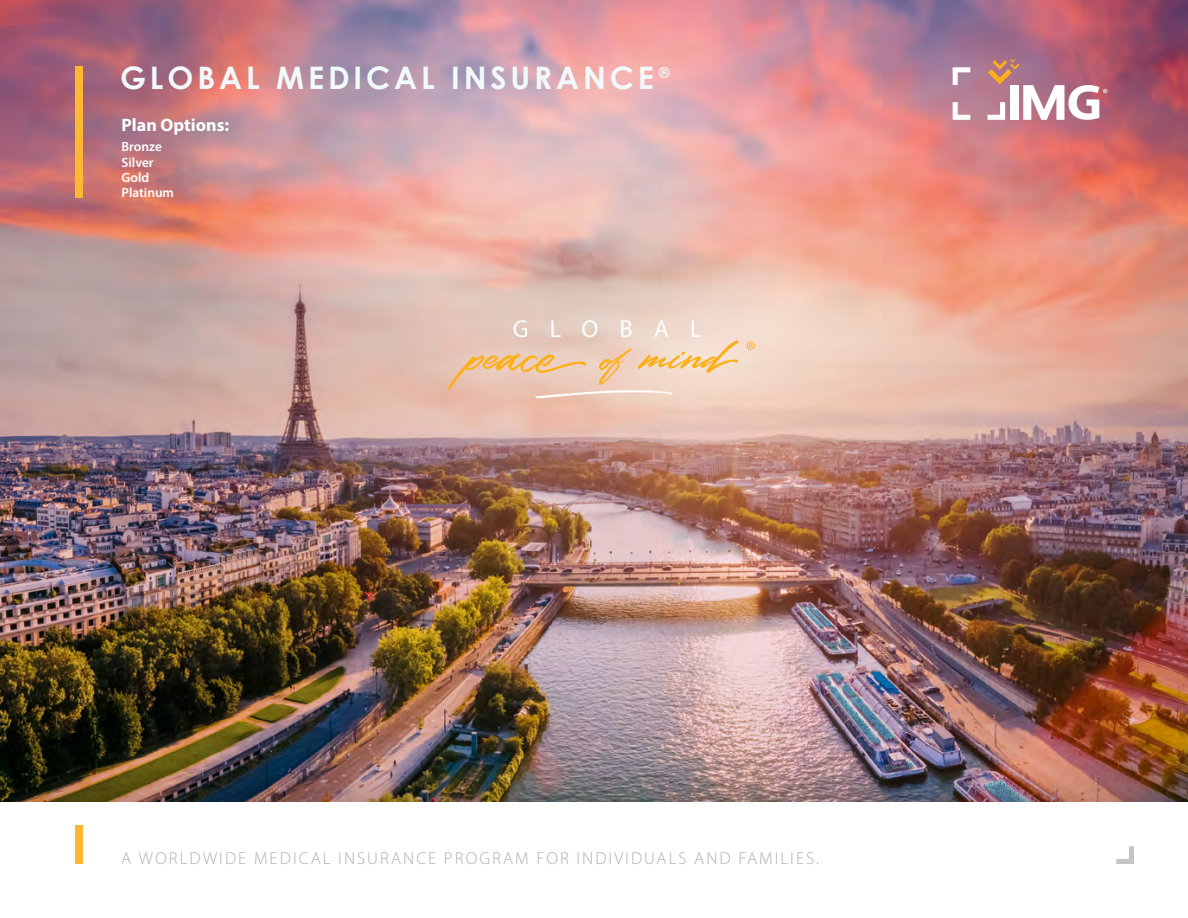
<style>
.page{position:relative;width:1188px;height:918px;background:#fff}
.page>*{position:absolute;margin:0;border:0;box-sizing:border-box;transform-origin:0 0}
.t1{font:700 31.05px "Century Gothic";letter-spacing:.125em;color:#f2f9fa}
.t2{font:700 18px "Myriad Pro";color:#fff}
.t3{font:300 17.4px "Myriad Pro";letter-spacing:.12em;color:#808285}
.t4{font:600 13.35px/15.5px "Myriad Pro";color:#fff}
</style>
<div class="page">
<img style="left:0;top:0;width:1188px;height:751px">
<div style="left:411px;top:286px;width:380px;height:158px;background:#fff;opacity:.57"></div>
<svg style="left:448px;top:320px;width:290px;height:78px;background:#edceb6"></svg>
<svg style="left:747px;top:342px;width:8px;height:8px"></svg>
<div style="left:76px;top:66px;width:7px;height:131px;background:#fdb733"></div>
<div style="left:0;top:751px;width:1188px;height:167px;background:#000;opacity:.25"></div>
<div style="left:0;top:802px;width:1188px;height:116px;background:#fff"></div>
<svg style="left:953px;top:67px;width:17px;height:18px"></svg>
<svg style="left:953px;top:102px;width:17px;height:18px"></svg>
<svg style="left:987px;top:59px;width:121px;height:61px"></svg>
<svg style="left:1116px;top:846px;width:18px;height:18px"></svg>
<div style="left:76px;top:826px;width:7px;height:38px;background:#fdb733"></div>
<h1 class="t1" style="left:120px;top:54px;width:551px">GLOBAL MEDICAL INSURANCE <sup>®</sup></h1>
<p class="t2" style="left:122px;top:113px;width:109px">Plan Options:</p>
<p class="t4" style="left:122px;top:139px;width:54px">Bronze<br>Silver<br>Gold<br>Platinum</p>
<p class="t3" style="left:122px;top:848px;width:699px">A WORLDWIDE MEDICAL INSURANCE PROGRAM FOR INDIVIDUALS AND FAMILIES.</p>
</div>
